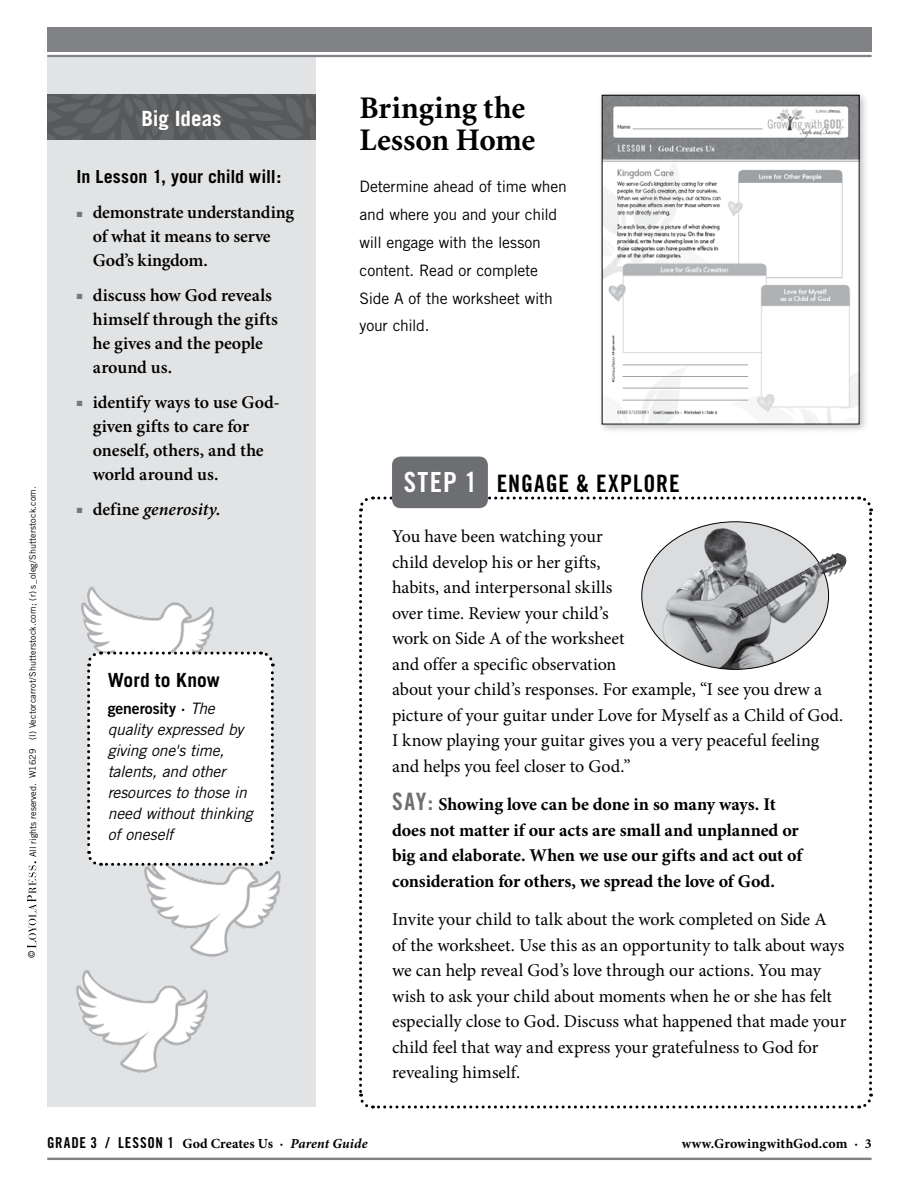
<style>
.page{position:relative;width:918px;height:1188px;background:#fff}
.page>*{position:absolute;margin:0;border:0;box-sizing:border-box;transform-origin:0 0}
.t1{font:700 31.5px/31.5px "Minion";color:#000}
.t2{font:24px "Trade Gothic Bold Cond Twenty";letter-spacing:.04em;color:#000}
.t3{font:700 21px "Trade Gothic";letter-spacing:-.005em;color:#fff}
.t4{font:700 19.5px "Trade Gothic";color:#000}
.t5{font:18px/25.5px "Minion Pro";letter-spacing:-.005em;color:#000}
.t6{font:600 18px/24px "Minion Pro";letter-spacing:-.005em;color:#000}
.t7{font:700 18px/25.5px "Minion Pro";letter-spacing:-.005em;color:#000}
.t8{font:700 18px "Trade Gothic";color:#000}
.t9{font:italic 600 18px "Minion Pro";color:#000}
.t10{font:15.75px/27.8px "Trade Gothic";letter-spacing:-.01em;color:#000}
.t11{font:italic 15.75px/21px "Trade Gothic";letter-spacing:-.015em;color:#000}
.t12{font:15.75px "Trade Gothic Bold Two";letter-spacing:-.005em;color:#000}
.t13{font:15px "Trade Gothic Bold Cond Twenty";letter-spacing:.06em;color:#000}
.t14{font:700 13.8px "Minion Pro";letter-spacing:.01em;color:#000}
.t15{font:9.15px "Trade Gothic";color:#000}
.t16{font:9px "Trade Gothic";letter-spacing:.015em;color:#000}
.s1{font-size:9.15px}
.s2{color:#77787b}
.s3{font-style:normal}
.s4{font-family:"Trade Gothic";font-style:italic}
.s5{font-size:27.75px;color:#fff}
.s6{font-family:"Trade Gothic Bold Cond Twenty";font-weight:400;font-size:24px;color:#6d6e71}
.s7{font-family:"Minion Pro";font-weight:700;font-size:13.8px}
.s8{font-family:"Minion Pro";font-weight:700;font-style:italic;font-size:13.8px}
</style>
<div class="page">
<div style="left:47px;top:57px;width:269px;height:1050px;background:#e2e3e4"></div>
<hr style="left:47px;top:55px;width:825px;height:2px;background:#808285">
<div style="left:47px;top:27px;width:825px;height:24px;background:#808285"></div>
<hr style="left:47px;top:1158px;width:825px;height:2px;background:#808285">
<svg style="left:27px;top:861px;width:9px;height:87px"></svg>
<svg style="left:47px;top:94px;width:269px;height:46px"></svg>
<img style="left:81px;top:587px;width:133px;height:63px">
<svg style="left:359px;top:496px;width:514px;height:613px"></svg>
<img style="left:144px;top:868px;width:137px;height:89px">
<img style="left:76px;top:970px;width:132px;height:103px">
<svg style="left:87px;top:650px;width:188px;height:218px"></svg>
<div style="left:392px;top:457px;width:96px;height:51px;background:#6d6e71;border-radius:9px"></div>
<div style="left:598px;top:91px;width:271px;height:343px;background:#000;opacity:.25"></div>
<img style="left:604px;top:97px;width:254px;height:325px">
<div style="left:602px;top:95px;width:258px;height:329px;border:1px solid #000"></div>
<img style="left:642px;top:522px;width:187px;height:147px">
<img style="left:768px;top:553px;width:84px;height:55px">
<p class="t16" style="left:27px;top:857px;width:372px;rotate:-90deg"><span class="s1">All rights reserved.</span> W1629 (l) Vectorcarrot/Shutterstock.com; (r) s_oleg/Shutterstock.com.</p>
<p class="t15" style="left:26px;top:958px;width:9px;rotate:-90deg">©</p>
<p class="t3" style="left:142px;top:105px;width:82px">Big Ideas</p>
<p class="t8" style="left:77px;top:166px;width:206px">In Lesson 1, your child will:</p>
<p class="t6" style="left:93px;top:201px;width:203px;text-indent:-16px"><span class="s2">■</span> demonstrate understanding of what it means to serve<br>God’s kingdom.</p>
<p class="t6" style="left:93px;top:284px;width:187px;text-indent:-16px"><span class="s2">■</span> discuss how God reveals himself through the gifts he gives and the people around us.</p>
<p class="t6" style="left:93px;top:391px;width:189px;text-indent:-16px"><span class="s2">■</span> identify ways to use God&shy;given gifts to care for oneself, others, and the world around us.</p>
<p class="t9" style="left:77px;top:498px;width:145px"><span class="s2">■</span> <span class="s3">define</span> generosity<span class="s3">.</span></p>
<p class="t4" style="left:108px;top:668px;width:114px">Word to Know</p>
<p class="t12" style="left:108px;top:698px;width:109px">generosity · <span class="s4">The</span></p>
<p class="t11" style="left:108px;top:718px;width:146px">quality expressed by giving one's time, talents, and other resources to those in need without thinking of oneself</p>
<h1 class="t1" style="left:360px;top:93px;width:177px">Bringing the<br>Lesson Home</h1>
<p class="t10" style="left:360px;top:173px;width:209px">Determine ahead of time when and where you and your child will engage with the lesson content. Read or complete<br>Side A of the worksheet with your child.</p>
<h2 class="t2" style="left:404px;top:469px;width:278px"><span class="s5">STEP 1</span> ENGAGE &amp; EXPLORE</h2>
<p class="t5" style="left:392px;top:524px;width:453px">You have been watching your<br>child develop his or her gifts,<br>habits, and interpersonal skills<br>over time. Review your child’s<br>work on Side A of the worksheet<br>and offer a specific observation<br>about your child’s responses. For example, “I see you drew a picture of your guitar under Love for Myself as a Child of God.<br>I know playing your guitar gives you a very peaceful feeling and helps you feel closer to God.”</p>
<p class="t7" style="left:392px;top:792px;width:412px"><span class="s6">SAY:</span> Showing love can be done in so many ways. It does not matter if our acts are small and unplanned or big and elaborate. When we use our gifts and act out of consideration for others, we spread the love of God.</p>
<p class="t5" style="left:392px;top:907px;width:456px">Invite your child to talk about the work completed on Side A<br>of the worksheet. Use this as an opportunity to talk about ways we can help reveal God’s love through our actions. You may wish to ask your child about moments when he or she has felt especially close to God. Discuss what happened that made your child feel that way and express your gratefulness to God for revealing himself.</p>
<p class="t13" style="left:47px;top:1133px;width:322px">GRADE 3 / LESSON 1 <span class="s7">God Creates Us ·</span> <span class="s8">Parent Guide</span></p>
<p class="t14" style="left:682px;top:1135px;width:191px">www.GrowingwithGod.com · 3</p>
</div>
